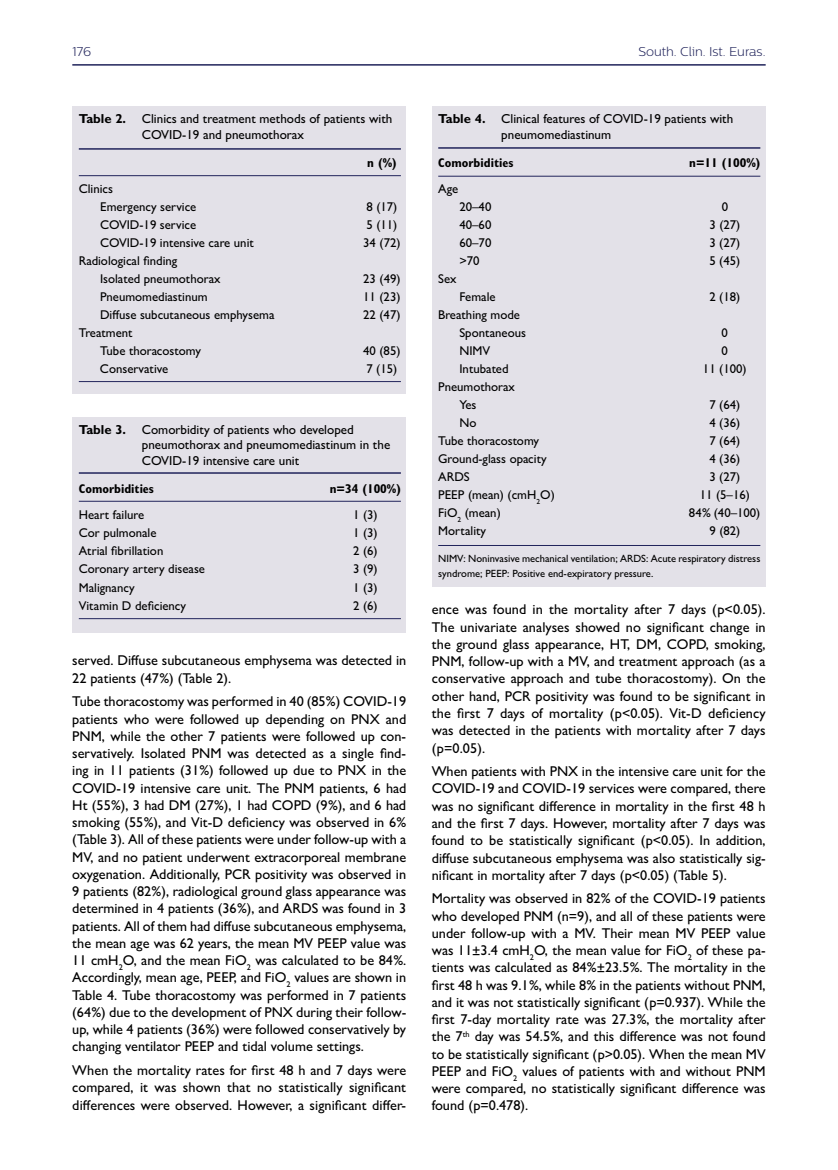
<style>
.page{position:relative;width:838px;height:1170px;background:#fff}
.page>*{position:absolute;margin:0;border:0;box-sizing:border-box;transform-origin:0 0}
.t1{font:500 14.25px/17.2px "Gill Sans MT Pro";color:#000;text-align:justify}
.t2{font:500 13.05px/15.6px "Gill Sans MT Pro";color:#000}
.t3{font:500 12.75px/18px "Gill Sans MT Pro";color:#000}
.t4{font:700 condensed 12.75px "Gill Sans MT Pro";color:#000}
.t5{font:300 12.75px "Centrale Sans";color:#21245b}
.t6{font:500 10.5px/15px "Gill Sans MT Pro";color:#000}
.s1{font-weight:700}
</style>
<div class="page">
<div style="left:72px;top:417px;width:334px;height:215px;background:#e3e1e8"></div>
<hr style="left:79px;top:472px;width:322px;height:1px;background:#21245b">
<hr style="left:79px;top:501px;width:322px;height:1px;background:#21245b">
<hr style="left:79px;top:618px;width:322px;height:1px;background:#21245b">
<div style="left:432px;top:106px;width:333px;height:481px;background:#e3e1e8"></div>
<hr style="left:438px;top:147px;width:322px;height:2px;background:#21245b">
<hr style="left:438px;top:176px;width:322px;height:1px;background:#21245b">
<hr style="left:438px;top:545px;width:322px;height:1px;background:#21245b">
<div style="left:72px;top:106px;width:334px;height:288px;background:#e3e1e8"></div>
<hr style="left:79px;top:148px;width:322px;height:2px;background:#21245b">
<hr style="left:79px;top:175px;width:322px;height:1px;background:#21245b">
<hr style="left:79px;top:381px;width:322px;height:1px;background:#21245b">
<hr style="left:72px;top:64px;width:693px;height:2px;background:#21245b">
<p class="t5" style="left:72px;top:45px;width:21px">176</p>
<p class="t5" style="left:638px;top:45px;width:129px">South. Clin. Ist. Euras.</p>
<p class="t2" style="left:142px;top:111px;width:252px;text-indent:-63px"><span class="s1">Table 2.</span> Clinics and treatment methods of patients with<br>COVID-19 and pneumothorax</p>
<p class="t4" style="left:367px;top:155px;width:31px">n (%)</p>
<p class="t3" style="left:100px;top:180px;width:98px;text-indent:-21px">Clinics<br>Emergency service</p>
<p class="t3" style="left:366px;top:198px;width:32px">8 (17)</p>
<p class="t3" style="left:100px;top:216px;width:98px">COVID-19 service</p>
<p class="t3" style="left:366px;top:216px;width:32px">5 (11)</p>
<p class="t3" style="left:100px;top:234px;width:155px">COVID-19 intensive care unit</p>
<p class="t3" style="left:363px;top:234px;width:39px">34 (72)</p>
<p class="t3" style="left:100px;top:252px;width:122px;text-indent:-21px">Radiological finding<br>Isolated pneumothorax</p>
<p class="t3" style="left:363px;top:270px;width:39px">23 (49)</p>
<p class="t3" style="left:100px;top:288px;width:109px">Pneumomediastinum</p>
<p class="t3" style="left:363px;top:288px;width:39px">11 (23)</p>
<p class="t3" style="left:100px;top:306px;width:176px">Diffuse subcutaneous emphysema</p>
<p class="t3" style="left:363px;top:306px;width:39px">22 (47)</p>
<p class="t3" style="left:100px;top:324px;width:103px;text-indent:-21px">Treatment<br>Tube thoracostomy</p>
<p class="t3" style="left:363px;top:342px;width:39px">40 (85)</p>
<p class="t3" style="left:100px;top:360px;width:70px">Conservative</p>
<p class="t3" style="left:366px;top:360px;width:32px">7 (15)</p>
<p class="t2" style="left:142px;top:421px;width:250px;text-indent:-63px"><span class="s1">Table 3.</span> Comorbidity of patients who developed pneumothorax and pneumomediastinum in the<br>COVID-19 intensive care unit</p>
<p class="t4" style="left:79px;top:481px;width:77px">Comorbidities</p>
<p class="t4" style="left:330px;top:481px;width:73px">n=34 (100%)</p>
<p class="t3" style="left:79px;top:506px;width:67px">Heart failure</p>
<p class="t3" style="left:353px;top:506px;width:26px">1 (3)</p>
<p class="t3" style="left:79px;top:524px;width:79px">Cor pulmonale</p>
<p class="t3" style="left:353px;top:524px;width:26px">1 (3)</p>
<p class="t3" style="left:79px;top:542px;width:86px">Atrial fibrillation</p>
<p class="t3" style="left:353px;top:542px;width:26px">2 (6)</p>
<p class="t3" style="left:79px;top:560px;width:128px">Coronary artery disease</p>
<p class="t3" style="left:353px;top:560px;width:26px">3 (9)</p>
<p class="t3" style="left:79px;top:578px;width:57px">Malignancy</p>
<p class="t3" style="left:353px;top:578px;width:26px">1 (3)</p>
<p class="t3" style="left:79px;top:596px;width:109px">Vitamin D deficiency</p>
<p class="t3" style="left:353px;top:596px;width:26px">2 (6)</p>
<p class="t1" style="left:72px;top:651px;width:335px">served. Diffuse subcutaneous emphysema was detected in<br>22 patients (47%) (Table 2).</p>
<p class="t1" style="left:72px;top:692px;width:335px">Tube thoracostomy was performed in 40 (85%) COVID-19 patients who were followed up depending on PNX and PNM, while the other 7 patients were followed up con&shy;servatively. Isolated PNM was detected as a single find&shy;ing in 11 patients (31%) followed up due to PNX in the COVID-19 intensive care unit. The PNM patients, 6 had Ht (55%), 3 had DM (27%), 1 had COPD (9%), and 6 had smoking (55%), and Vit-D deficiency was observed in 6% (Table 3). All of these patients were under follow-up with a MV, and no patient underwent extracorporeal membrane oxygenation. Additionally, PCR positivity was observed in 9 patients (82%), radiological ground glass appearance was determined in 4 patients (36%), and ARDS was found in 3 patients. All of them had diffuse subcutaneous emphysema, the mean age was 62 years, the mean MV PEEP value was 11 cmH<sub>2</sub>O, and the mean FiO<sub>2</sub> was calculated to be 84%.<br>Accordingly, mean age, PEEP, and FiO<sub>2</sub> values are shown in Table 4. Tube thoracostomy was performed in 7 patients (64%) due to the development of PNX during their follow&shy;up, while 4 patients (36%) were followed conservatively by changing ventilator PEEP and tidal volume settings.</p>
<p class="t1" style="left:72px;top:1061px;width:335px">When the mortality rates for first 48 h and 7 days were compared, it was shown that no statistically significant differences were observed. However, a significant differ-</p>
<p class="t2" style="left:501px;top:111px;width:233px;text-indent:-63px"><span class="s1">Table 4.</span> Clinical features of COVID-19 patients with pneumomediastinum</p>
<p class="t4" style="left:438px;top:155px;width:77px">Comorbidities</p>
<p class="t4" style="left:689px;top:155px;width:73px">n=11 (100%)</p>
<p class="t3" style="left:438px;top:180px;width:22px">Age</p>
<p class="t3" style="left:459px;top:198px;width:33px">20–40</p>
<p class="t3" style="left:721px;top:198px;width:8px">0</p>
<p class="t3" style="left:459px;top:216px;width:33px">40–60</p>
<p class="t3" style="left:709px;top:216px;width:32px">3 (27)</p>
<p class="t3" style="left:459px;top:234px;width:33px">60–70</p>
<p class="t3" style="left:709px;top:234px;width:32px">3 (27)</p>
<p class="t3" style="left:459px;top:252px;width:22px">&gt;70</p>
<p class="t3" style="left:709px;top:252px;width:32px">5 (45)</p>
<p class="t3" style="left:438px;top:270px;width:20px">Sex</p>
<p class="t3" style="left:459px;top:288px;width:38px">Female</p>
<p class="t3" style="left:709px;top:288px;width:32px">2 (18)</p>
<p class="t3" style="left:459px;top:306px;width:68px;text-indent:-21px">Breathing mode<br>Spontaneous</p>
<p class="t3" style="left:721px;top:324px;width:8px">0</p>
<p class="t3" style="left:459px;top:342px;width:32px">NIMV</p>
<p class="t3" style="left:721px;top:342px;width:8px">0</p>
<p class="t3" style="left:459px;top:360px;width:51px">Intubated</p>
<p class="t3" style="left:703px;top:360px;width:45px">11 (100)</p>
<p class="t3" style="left:459px;top:378px;width:57px;text-indent:-21px">Pneumothorax<br>Yes</p>
<p class="t3" style="left:709px;top:396px;width:32px">7 (64)</p>
<p class="t3" style="left:459px;top:414px;width:18px">No</p>
<p class="t3" style="left:709px;top:414px;width:32px">4 (36)</p>
<p class="t3" style="left:438px;top:432px;width:103px">Tube thoracostomy</p>
<p class="t3" style="left:709px;top:432px;width:32px">7 (64)</p>
<p class="t3" style="left:438px;top:450px;width:110px">Ground-glass opacity</p>
<p class="t3" style="left:709px;top:450px;width:32px">4 (36)</p>
<p class="t3" style="left:438px;top:468px;width:33px">ARDS</p>
<p class="t3" style="left:709px;top:468px;width:32px">3 (27)</p>
<p class="t3" style="left:438px;top:486px;width:118px">PEEP (mean) (cmH<sub>2</sub>O)</p>
<p class="t3" style="left:700px;top:486px;width:52px">11 (5–16)</p>
<p class="t3" style="left:438px;top:504px;width:64px">FiO<sub>2</sub> (mean)</p>
<p class="t3" style="left:689px;top:504px;width:73px">84% (40–100)</p>
<p class="t3" style="left:438px;top:522px;width:49px">Mortality</p>
<p class="t3" style="left:709px;top:522px;width:32px">9 (82)</p>
<p class="t6" style="left:438px;top:550px;width:323px">NIMV: Noninvasive mechanical ventilation; ARDS: Acute respiratory distress syndrome; PEEP: Positive end-expiratory pressure.</p>
<p class="t1" style="left:432px;top:600px;width:335px">ence was found in the mortality after 7 days (p&lt;0.05).<br>The univariate analyses showed no significant change in the ground glass appearance, HT, DM, COPD, smoking, PNM, follow-up with a MV, and treatment approach (as a conservative approach and tube thoracostomy). On the other hand, PCR positivity was found to be significant in the first 7 days of mortality (p&lt;0.05). Vit-D deficiency was detected in the patients with mortality after 7 days (p=0.05).</p>
<p class="t1" style="left:432px;top:762px;width:335px">When patients with PNX in the intensive care unit for the COVID-19 and COVID-19 services were compared, there was no significant difference in mortality in the first 48 h and the first 7 days. However, mortality after 7 days was found to be statistically significant (p&lt;0.05). In addition, diffuse subcutaneous emphysema was also statistically sig&shy;nificant in mortality after 7 days (p&lt;0.05) (Table 5).</p>
<p class="t1" style="left:432px;top:889px;width:335px">Mortality was observed in 82% of the COVID-19 patients who developed PNM (n=9), and all of these patients were under follow-up with a MV. Their mean MV PEEP value was 11±3.4 cmH<sub>2</sub>O, the mean value for FiO<sub>2</sub> of these pa&shy;tients was calculated as 84%±23.5%. The mortality in the first 48 h was 9.1%, while 8% in the patients without PNM, and it was not statistically significant (p=0.937). While the first 7-day mortality rate was 27.3%, the mortality after the 7<sup>th</sup> day was 54.5%, and this difference was not found to be statistically significant (p&gt;0.05). When the mean MV PEEP and FiO<sub>2</sub> values of patients with and without PNM were compared, no statistically significant difference was found (p=0.478).</p>
</div>
